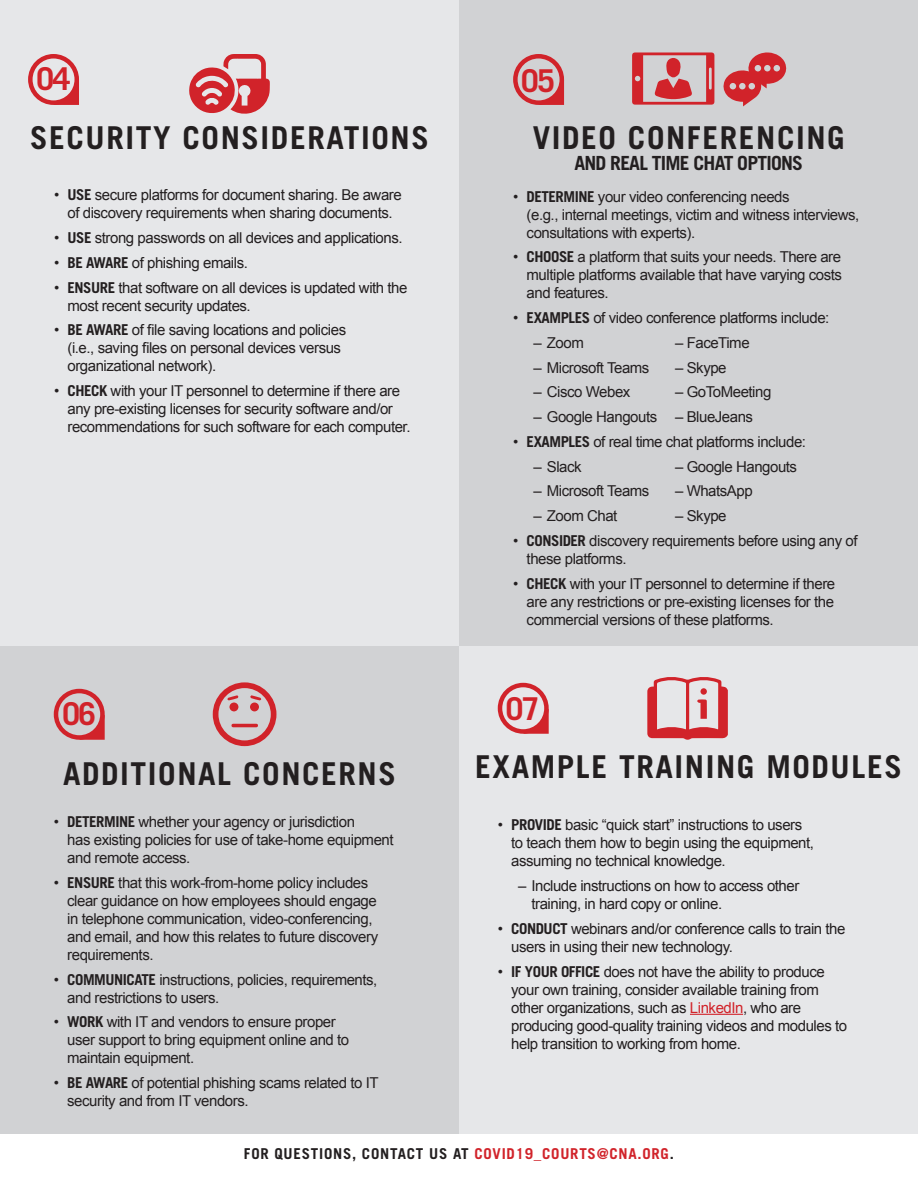
<style>
.page{position:relative;width:918px;height:1188px;background:#fff}
.page>*{position:absolute;margin:0;border:0;box-sizing:border-box;transform-origin:0 0}
.t1{font:700 31.5px "Trade Gothic";letter-spacing:.05em;color:#231f20}
.t2{font:700 31.5px "Trade Gothic";letter-spacing:-.04em;color:#d1232a}
.t3{font:700 19.5px "Trade Gothic";letter-spacing:-.04em;color:#231f20}
.t4{font:15px/18px "Arial";letter-spacing:-.03em;color:#231f20}
.t5{font:700 15px "Trade Gothic";letter-spacing:.05em;color:#231f20}
.s1{font-family:"Trade Gothic";font-weight:700}
.s2{color:#d1232a}
</style>
<div class="page">
<div style="left:459px;top:0;width:459px;height:647px;background:#d1d2d4"></div>
<div style="left:459px;top:646px;width:459px;height:487px;background:#e6e7e9"></div>
<div style="left:0;top:0;width:459px;height:647px;background:#e6e7e9"></div>
<hr style="left:690px;top:1014px;width:53px;height:1px;background:#d1232a">
<svg style="left:632px;top:52px;width:82px;height:53px"></svg>
<svg style="left:723px;top:52px;width:64px;height:54px"></svg>
<svg style="left:544px;top:85px;width:20px;height:20px"></svg>
<svg style="left:515px;top:56px;width:47px;height:47px"></svg>
<div style="left:513px;top:54px;width:51px;height:51px;border:4px solid #d1232a;border-radius:50%"></div>
<svg style="left:529px;top:714px;width:20px;height:20px"></svg>
<div style="left:500px;top:685px;width:46px;height:46px;background:#e7e6e9;border-radius:50%"></div>
<div style="left:498px;top:683px;width:51px;height:51px;border:4px solid #d1232a;border-radius:50%"></div>
<svg style="left:59px;top:85px;width:20px;height:20px"></svg>
<svg style="left:30px;top:56px;width:47px;height:47px"></svg>
<div style="left:28px;top:54px;width:51px;height:51px;border:4px solid #d1232a;border-radius:50%"></div>
<svg style="left:189px;top:54px;width:81px;height:60px"></svg>
<div style="left:0;top:646px;width:459px;height:487px;background:#d1d2d4"></div>
<svg style="left:85px;top:720px;width:20px;height:20px"></svg>
<div style="left:56px;top:691px;width:46px;height:46px;background:#d1d2d4;border-radius:50%"></div>
<div style="left:54px;top:689px;width:51px;height:51px;border:4px solid #d1232a;border-radius:50%"></div>
<svg style="left:213px;top:682px;width:63px;height:64px"></svg>
<svg style="left:647px;top:677px;width:81px;height:63px"></svg>
<div style="left:700px;top:688px;width:7px;height:7px;background:#d1232a;border-radius:50%"></div>
<p class="t2" style="left:37px;top:60px;width:35px">04</p>
<p class="t2" style="left:521px;top:61px;width:35px">05</p>
<p class="t1" style="left:30px;top:119px;width:400px">SECURITY CONSIDERATIONS</p>
<p class="t1" style="left:533px;top:119px;width:314px">VIDEO CONFERENCING</p>
<p class="t3" style="left:574px;top:151px;width:230px">AND REAL TIME CHAT OPTIONS</p>
<p class="t4" style="left:54px;top:186px;width:349px;text-align:center">• <span class="s1">USE</span> secure platforms for document sharing. Be aware of discovery requirements when sharing documents.</p>
<p class="t4" style="left:54px;top:229px;width:350px">• <span class="s1">USE</span> strong passwords on all devices and applications.</p>
<p class="t4" style="left:54px;top:254px;width:195px">• <span class="s1">BE AWARE</span> of phishing emails.</p>
<p class="t4" style="left:68px;top:279px;width:342px;text-indent:-14px">• <span class="s1">ENSURE</span> that software on all devices is updated with the most recent security updates.</p>
<p class="t4" style="left:68px;top:321px;width:280px;text-indent:-14px">• <span class="s1">BE AWARE</span> of file saving locations and policies (i.e., saving files on personal devices versus organizational network).</p>
<p class="t4" style="left:68px;top:382px;width:345px;text-indent:-14px">• <span class="s1">CHECK</span> with your IT personnel to determine if there are any pre-existing licenses for security software and/or recommendations for such software for each computer.</p>
<p class="t4" style="left:527px;top:188px;width:334px;text-indent:-14px">• <span class="s1">DETERMINE</span> your video conferencing needs<br>(e.g., internal meetings, victim and witness interviews, consultations with experts).</p>
<p class="t4" style="left:527px;top:248px;width:317px;text-align:justify;text-indent:-14px">• <span class="s1">CHOOSE</span> a platform that suits your needs. There are multiple platforms available that have varying costs and features.</p>
<p class="t4" style="left:513px;top:309px;width:318px">• <span class="s1">EXAMPLES</span> of video conference platforms include:</p>
<p class="t4" style="left:533px;top:334px;width:52px">– Zoom</p>
<p class="t4" style="left:675px;top:334px;width:76px">– FaceTime</p>
<p class="t4" style="left:533px;top:359px;width:118px">– Microsoft Teams</p>
<p class="t4" style="left:675px;top:359px;width:53px">– Skype</p>
<p class="t4" style="left:533px;top:383px;width:99px">– Cisco Webex</p>
<p class="t4" style="left:675px;top:383px;width:98px">– GoToMeeting</p>
<p class="t4" style="left:533px;top:408px;width:221px">– Google Hangouts – BlueJeans</p>
<p class="t4" style="left:513px;top:433px;width:294px">• <span class="s1">EXAMPLES</span> of real time chat platforms include:</p>
<p class="t4" style="left:533px;top:458px;width:50px">– Slack</p>
<p class="t4" style="left:675px;top:458px;width:124px">– Google Hangouts</p>
<p class="t4" style="left:533px;top:482px;width:118px">– Microsoft Teams</p>
<p class="t4" style="left:675px;top:482px;width:79px">– WhatsApp</p>
<p class="t4" style="left:533px;top:507px;width:86px">– Zoom Chat</p>
<p class="t4" style="left:675px;top:507px;width:53px">– Skype</p>
<p class="t4" style="left:527px;top:532px;width:332px;text-indent:-14px">• <span class="s1">CONSIDER</span> discovery requirements before using any of these platforms.</p>
<p class="t4" style="left:527px;top:575px;width:310px;text-align:justify;text-indent:-14px">• <span class="s1">CHECK</span> with your IT personnel to determine if there are any restrictions or pre-existing licenses for the commercial versions of these platforms.</p>
<p class="t2" style="left:62px;top:695px;width:35px">06</p>
<p class="t2" style="left:506px;top:690px;width:35px">07</p>
<p class="t1" style="left:63px;top:754px;width:334px">ADDITIONAL CONCERNS</p>
<p class="t1" style="left:475px;top:748px;width:428px">EXAMPLE TRAINING MODULES</p>
<p class="t4" style="left:67px;top:813px;width:328px;text-indent:-14px">• <span class="s1">DETERMINE</span> whether your agency or jurisdiction<br>has existing policies for use of take-home equipment and remote access.</p>
<p class="t4" style="left:67px;top:874px;width:312px;text-indent:-14px">• <span class="s1">ENSURE</span> that this work-from-home policy includes clear guidance on how employees should engage in telephone communication, video-conferencing, and email, and how this relates to future discovery requirements.</p>
<p class="t4" style="left:67px;top:971px;width:312px;text-indent:-14px">• <span class="s1">COMMUNICATE</span> instructions, policies, requirements, and restrictions to users.</p>
<p class="t4" style="left:67px;top:1013px;width:284px;text-indent:-14px">• <span class="s1">WORK</span> with IT and vendors to ensure proper user support to bring equipment online and to maintain equipment.</p>
<p class="t4" style="left:67px;top:1074px;width:313px;text-indent:-14px">• <span class="s1">BE AWARE</span> of potential phishing scams related to IT security and from IT vendors.</p>
<p class="t4" style="left:511px;top:816px;width:304px;text-indent:-14px">• <span class="s1">PROVIDE</span> basic “quick start” instructions to users to teach them how to begin using the equipment, assuming no technical knowledge.</p>
<p class="t4" style="left:532px;top:877px;width:269px;text-indent:-14px">– Include instructions on how to access other training, in hard copy or online.</p>
<p class="t4" style="left:511px;top:920px;width:336px;text-indent:-14px">• <span class="s1">CONDUCT</span> webinars and/or conference calls to train the users in using their new technology.</p>
<p class="t4" style="left:511px;top:963px;width:337px;text-indent:-14px">• <span class="s1">IF YOUR OFFICE</span> does not have the ability to produce your own training, consider available training from other organizations, such as <span class="s2">LinkedIn</span>, who are producing good-quality training videos and modules to help transition to working from home.</p>
<p class="t5" style="left:244px;top:1145px;width:431px">FOR QUESTIONS, CONTACT US AT <span class="s2">COVID19_COURTS@CNA.ORG</span>.</p>
</div>
